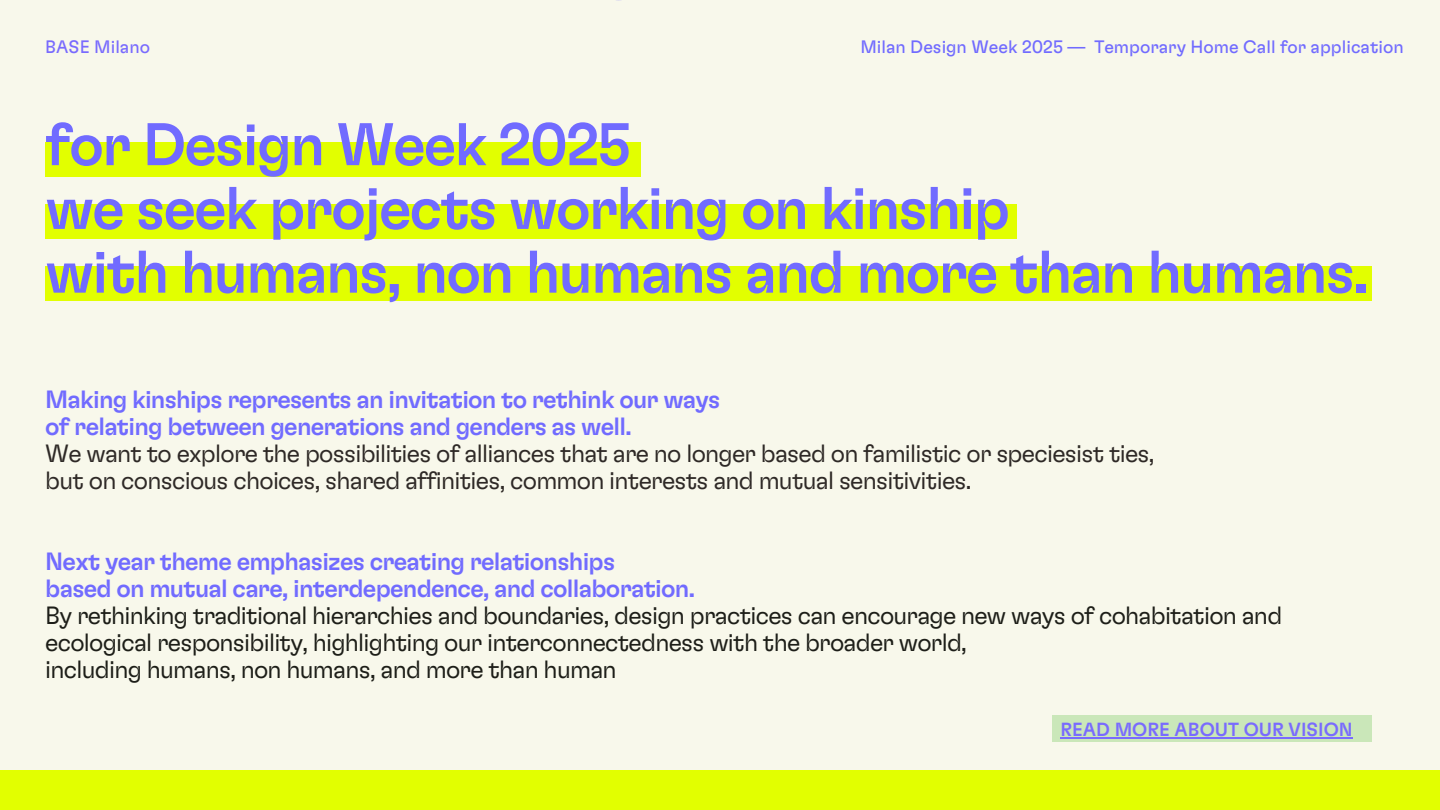
<style>
.page{position:relative;width:1440px;height:810px;background:#f8f8eb}
.page>*{position:absolute;margin:0;border:0;box-sizing:border-box;transform-origin:0 0}
.t1{font:500 60px/63.8px "GT Flexa";letter-spacing:-.03em;color:#716bff}
.t2{font:300 25px/27px "GT Flexa";letter-spacing:-.03em;color:#1d1e18}
.t3{font:300 25px/27px "GT Flexa";letter-spacing:-.03em;color:#2e2926}
.t4{font:500 19px "GT Flexa";color:#796bfe}
.t5{font:18px "GT Flexa";color:#716bff}
.t6{font:18px "GT Flexa";color:#796bfe}
.s1{font-weight:500;color:#716bff}
</style>
<div class="page">
<div style="left:0;top:770px;width:1440px;height:40px;background:#e2ff00"></div>
<div style="left:1052px;top:716px;width:320px;height:26px;background:#cae7b9"></div>
<hr style="left:1060px;top:737px;width:293px;height:2px;background:#796bfe">
<div style="left:45px;top:142px;width:596px;height:35px;background:#e2ff00"></div>
<div style="left:45px;top:204px;width:972px;height:35px;background:#e2ff00"></div>
<div style="left:45px;top:266px;width:1327px;height:35px;background:#e2ff00"></div>
<h2 class="t6" style="left:45px;top:38px;width:106px">BASE Milano</h2>
<h4 class="t5" style="left:860px;top:38px;width:545px">Milan Design Week 2025 — Temporary Home Call for application</h4>
<h3 class="t1" style="left:45px;top:115px;width:1325px">for Design Week 2025<br>we seek projects working on kinship<br>with humans, non humans and more than humans.</h3>
<p class="t3" style="left:45px;top:387px;width:1111px"><span class="s1">Making kinships represents an invitation to rethink our ways<br>of relating between generations and genders as well.<br></span>We want to explore the possibilities of alliances that are no longer based on familistic or speciesist ties, but on conscious choices, shared affinities, common interests and mutual sensitivities.</p>
<p class="t2" style="left:45px;top:549px;width:1239px"><span class="s1">Next year theme emphasizes creating relationships<br>based on mutual care, interdependence, and collaboration.<br></span>By rethinking traditional hierarchies and boundaries, design practices can encourage new ways of cohabitation and ecological responsibility, highlighting our interconnectedness with the broader world,<br>including humans, non humans, and more than human</p>
<h3 class="t4" style="left:1060px;top:720px;width:294px">READ MORE ABOUT OUR VISION</h3>
</div>
